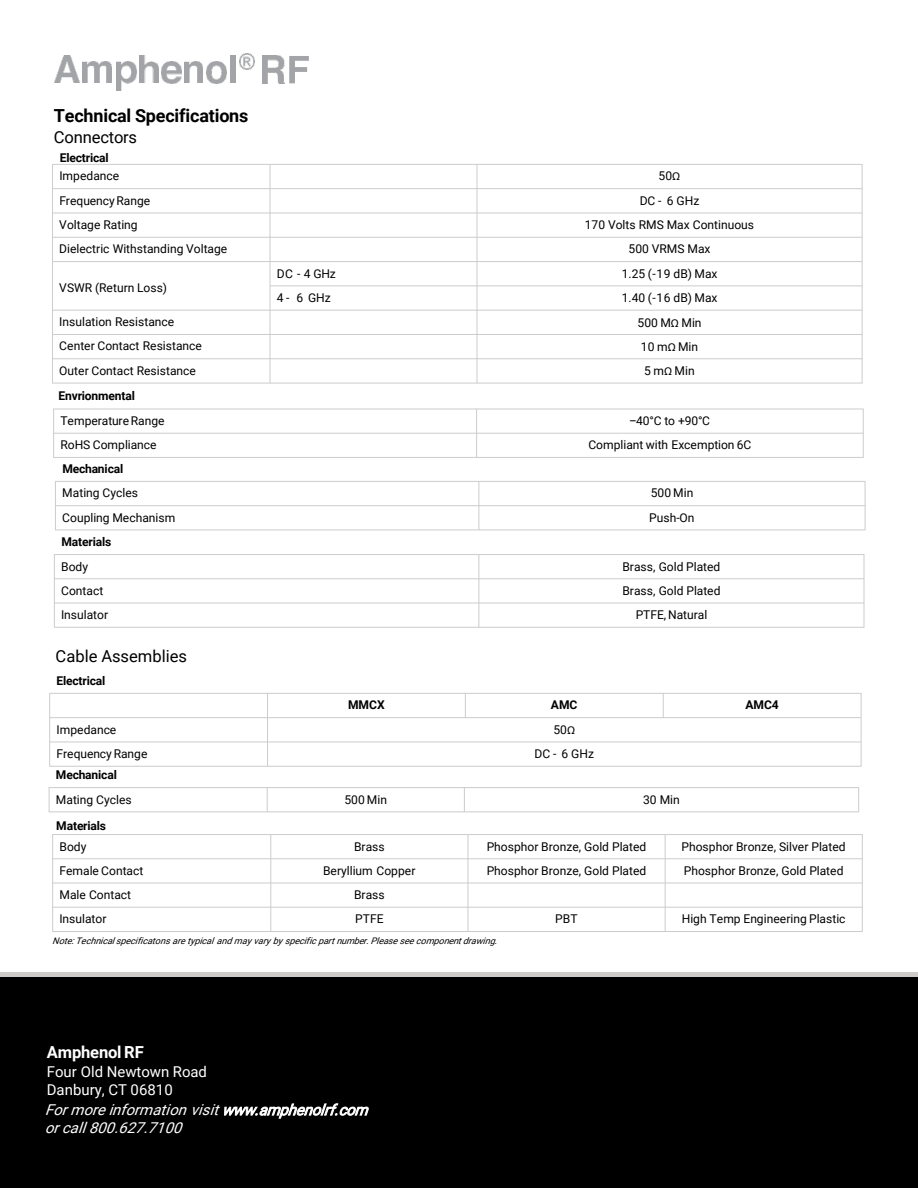
<style>
.page{position:relative;width:918px;height:1188px;background:#fff}
.page>*{position:absolute;margin:0;border:0;box-sizing:border-box;transform-origin:0 0}
.t1{font:700 18px "Roboto";letter-spacing:-.01em;color:#000}
.t2{font:16.5px "Roboto";letter-spacing:-.005em;color:#000}
.t3{font:700 16.5px "Roboto";letter-spacing:-.01em;color:#fff}
.t4{font:italic 15px "Roboto";color:#fff}
.t5{font:15px/18px "Roboto";color:#fff}
.t6{font:12px "Roboto";color:#000}
.t7{font:700 12px "Roboto";letter-spacing:-.01em;color:#000}
.t8{font:italic 9px "Roboto";color:#000}
.s1{font-family:"Calibri"}
.s2{font-family:"Arial"}
</style>
<div class="page">
<img style="left:54px;top:55px;width:26px;height:27px">
<img style="left:83px;top:62px;width:29px;height:20px">
<img style="left:116px;top:62px;width:20px;height:28px">
<img style="left:140px;top:55px;width:18px;height:27px">
<img style="left:161px;top:62px;width:20px;height:21px">
<img style="left:184px;top:62px;width:18px;height:20px">
<img style="left:206px;top:62px;width:21px;height:21px">
<div style="left:231px;top:55px;width:5px;height:27px;background:#a2a4a7"></div>
<img style="left:240px;top:54px;width:15px;height:15px">
<img style="left:262px;top:56px;width:22px;height:27px">
<svg style="left:289px;top:56px;width:20px;height:27px"></svg>
<hr style="left:479px;top:481px;width:1px;height:49px;background:#cdcccb">
<hr style="left:55px;top:505px;width:810px;height:1px;background:#cdcccb">
<hr style="left:55px;top:481px;width:1px;height:49px;background:#cdcccb">
<hr style="left:865px;top:481px;width:1px;height:49px;background:#cdcccb">
<hr style="left:55px;top:481px;width:810px;height:1px;background:#cdcccb">
<hr style="left:55px;top:530px;width:810px;height:1px;background:#cdcccb">
<hr style="left:479px;top:554px;width:1px;height:73px;background:#cdcccb">
<hr style="left:54px;top:579px;width:810px;height:1px;background:#cdcccb">
<hr style="left:54px;top:603px;width:810px;height:1px;background:#cdcccb">
<hr style="left:54px;top:554px;width:1px;height:73px;background:#cdcccb">
<hr style="left:864px;top:554px;width:1px;height:73px;background:#cdcccb">
<hr style="left:54px;top:554px;width:810px;height:1px;background:#cdcccb">
<hr style="left:54px;top:627px;width:810px;height:1px;background:#cdcccb">
<hr style="left:476px;top:409px;width:1px;height:49px;background:#cdcccb">
<hr style="left:53px;top:433px;width:810px;height:1px;background:#cdcccb">
<hr style="left:53px;top:409px;width:1px;height:49px;background:#cdcccb">
<hr style="left:863px;top:409px;width:1px;height:49px;background:#cdcccb">
<hr style="left:53px;top:409px;width:810px;height:1px;background:#cdcccb">
<hr style="left:53px;top:457px;width:810px;height:1px;background:#cdcccb">
<div style="left:0;top:972px;width:918px;height:5px;background:#cdcccb"></div>
<div style="left:0;top:977px;width:918px;height:211px;background:#000"></div>
<hr style="left:267px;top:693px;width:1px;height:73px;background:#cdcccb">
<svg style="left:465px;top:694px;width:1px;height:23px"></svg>
<svg style="left:663px;top:694px;width:1px;height:23px"></svg>
<hr style="left:49px;top:717px;width:812px;height:1px;background:#cdcccb">
<hr style="left:49px;top:742px;width:812px;height:1px;background:#cdcccb">
<hr style="left:49px;top:693px;width:1px;height:73px;background:#cdcccb">
<svg style="left:861px;top:693px;width:1px;height:25px"></svg>
<hr style="left:861px;top:718px;width:1px;height:48px;background:#cdcccb">
<hr style="left:49px;top:693px;width:812px;height:1px;background:#cdcccb">
<hr style="left:49px;top:766px;width:219px;height:1px;background:#cdcccb">
<hr style="left:268px;top:766px;width:593px;height:1px;background:#cdcccb">
<svg style="left:267px;top:788px;width:1px;height:24px"></svg>
<svg style="left:464px;top:788px;width:1px;height:24px"></svg>
<svg style="left:49px;top:788px;width:1px;height:24px"></svg>
<svg style="left:858px;top:788px;width:1px;height:24px"></svg>
<hr style="left:49px;top:787px;width:810px;height:1px;background:#cdcccb">
<hr style="left:49px;top:812px;width:415px;height:1px;background:#cdcccb">
<hr style="left:464px;top:812px;width:395px;height:1px;background:#cdcccb">
<hr style="left:271px;top:834px;width:1px;height:49px;background:#cdcccb">
<svg style="left:271px;top:884px;width:1px;height:47px"></svg>
<hr style="left:468px;top:834px;width:1px;height:49px;background:#cdcccb">
<svg style="left:468px;top:884px;width:1px;height:47px"></svg>
<hr style="left:665px;top:834px;width:1px;height:49px;background:#cdcccb">
<svg style="left:665px;top:884px;width:1px;height:47px"></svg>
<hr style="left:52px;top:859px;width:416px;height:1px;background:#cdcccb">
<hr style="left:468px;top:859px;width:394px;height:1px;background:#cdcccb">
<hr style="left:52px;top:883px;width:810px;height:1px;background:#cdcccb">
<hr style="left:52px;top:907px;width:416px;height:1px;background:#cdcccb">
<hr style="left:468px;top:907px;width:394px;height:1px;background:#cdcccb">
<hr style="left:52px;top:834px;width:1px;height:98px;background:#cdcccb">
<hr style="left:862px;top:834px;width:1px;height:98px;background:#cdcccb">
<hr style="left:52px;top:834px;width:810px;height:1px;background:#cdcccb">
<hr style="left:52px;top:931px;width:810px;height:1px;background:#cdcccb">
<svg style="left:270px;top:165px;width:1px;height:23px"></svg>
<hr style="left:270px;top:189px;width:1px;height:194px;background:#cdcccb">
<svg style="left:477px;top:165px;width:1px;height:23px"></svg>
<hr style="left:477px;top:189px;width:1px;height:194px;background:#cdcccb">
<hr style="left:52px;top:188px;width:810px;height:1px;background:#cdcccb">
<hr style="left:52px;top:213px;width:810px;height:1px;background:#cdcccb">
<hr style="left:52px;top:237px;width:810px;height:1px;background:#cdcccb">
<hr style="left:52px;top:261px;width:810px;height:1px;background:#cdcccb">
<hr style="left:270px;top:286px;width:592px;height:1px;background:#cdcccb">
<hr style="left:52px;top:310px;width:810px;height:1px;background:#cdcccb">
<hr style="left:52px;top:334px;width:810px;height:1px;background:#cdcccb">
<hr style="left:52px;top:359px;width:810px;height:1px;background:#cdcccb">
<hr style="left:52px;top:164px;width:1px;height:219px;background:#cdcccb">
<svg style="left:862px;top:164px;width:1px;height:25px"></svg>
<hr style="left:862px;top:189px;width:1px;height:194px;background:#cdcccb">
<hr style="left:52px;top:164px;width:810px;height:1px;background:#cdcccb">
<hr style="left:52px;top:383px;width:810px;height:1px;background:#cdcccb">
<p class="t1" style="left:54px;top:103px;width:196px">Technical Specifications</p>
<p class="t2" style="left:54px;top:126px;width:85px">Connectors</p>
<p class="t7" style="left:60px;top:149px;width:50px">Electrical</p>
<p class="t6" style="left:59px;top:168px;width:61px">Impedance</p>
<p class="t6" style="left:659px;top:168px;width:23px">50<span class="s1">Ω</span></p>
<p class="t6" style="left:59px;top:192px;width:92px">FrequencyRange</p>
<p class="t6" style="left:640px;top:192px;width:61px">DC - 6 GHz</p>
<p class="t6" style="left:59px;top:216px;width:80px">Voltage Rating</p>
<p class="t6" style="left:585px;top:216px;width:171px">170 Volts RMS Max Continuous</p>
<p class="t6" style="left:59px;top:241px;width:170px">Dielectric Withstanding Voltage</p>
<p class="t6" style="left:629px;top:241px;width:83px">500 VRMS Max</p>
<p class="t6" style="left:59px;top:280px;width:109px">VSWR (Return Loss)</p>
<p class="t6" style="left:277px;top:265px;width:61px">DC - 4GHz</p>
<p class="t6" style="left:622px;top:265px;width:97px">1.25 (-19 dB) Max</p>
<p class="t6" style="left:277px;top:289px;width:55px">4- 6 GHz</p>
<p class="t6" style="left:622px;top:289px;width:97px">1.40 (-16 dB) Max</p>
<p class="t6" style="left:59px;top:313px;width:116px">Insulation Resistance</p>
<p class="t6" style="left:637px;top:314px;width:66px">500 M<span class="s1">Ω</span> Min</p>
<p class="t6" style="left:59px;top:338px;width:144px">Center Contact Resistance</p>
<p class="t6" style="left:641px;top:338px;width:59px">10 m<span class="s1">Ω</span> Min</p>
<p class="t6" style="left:59px;top:362px;width:138px">Outer Contact Resistance</p>
<p class="t6" style="left:644px;top:362px;width:52px">5 m<span class="s1">Ω</span> Min</p>
<p class="t7" style="left:58px;top:387px;width:78px">Envrionmental</p>
<p class="t6" style="left:60px;top:412px;width:106px">TemperatureRange</p>
<p class="t6" style="left:630px;top:412px;width:82px"><span class="s2">−</span>40°C to +90°C</p>
<p class="t6" style="left:60px;top:437px;width:98px">RoHS Compliance</p>
<p class="t6" style="left:588px;top:437px;width:165px">Compliant with Excemption 6C</p>
<p class="t7" style="left:62px;top:461px;width:62px">Mechanical</p>
<p class="t6" style="left:62px;top:485px;width:77px">Mating Cycles</p>
<p class="t6" style="left:651px;top:485px;width:44px">500 Min</p>
<p class="t6" style="left:62px;top:509px;width:114px">Coupling Mechanism</p>
<p class="t6" style="left:649px;top:509px;width:47px">Push-On</p>
<p class="t7" style="left:62px;top:533px;width:51px">Materials</p>
<p class="t6" style="left:61px;top:558px;width:28px">Body</p>
<p class="t6" style="left:622px;top:558px;width:100px">Brass, Gold Plated</p>
<p class="t6" style="left:61px;top:582px;width:44px">Contact</p>
<p class="t6" style="left:622px;top:582px;width:100px">Brass, Gold Plated</p>
<p class="t6" style="left:61px;top:606px;width:49px">Insulator</p>
<p class="t6" style="left:636px;top:606px;width:73px">PTFE, Natural</p>
<p class="t2" style="left:56px;top:644px;width:133px">Cable Assemblies</p>
<p class="t7" style="left:57px;top:673px;width:50px">Electrical</p>
<p class="t7" style="left:348px;top:697px;width:38px">MMCX</p>
<p class="t7" style="left:551px;top:697px;width:28px">AMC</p>
<p class="t7" style="left:745px;top:697px;width:35px">AMC4</p>
<p class="t6" style="left:57px;top:721px;width:61px">Impedance</p>
<p class="t6" style="left:553px;top:721px;width:23px">50<span class="s1">Ω</span></p>
<p class="t6" style="left:56px;top:745px;width:92px">FrequencyRange</p>
<p class="t6" style="left:535px;top:745px;width:61px">DC - 6 GHz</p>
<p class="t7" style="left:56px;top:767px;width:62px">Mechanical</p>
<p class="t6" style="left:56px;top:791px;width:77px">Mating Cycles</p>
<p class="t6" style="left:344px;top:791px;width:44px">500 Min</p>
<p class="t6" style="left:643px;top:791px;width:38px">30 Min</p>
<p class="t7" style="left:56px;top:818px;width:51px">Materials</p>
<p class="t6" style="left:60px;top:838px;width:28px">Body</p>
<p class="t6" style="left:354px;top:838px;width:32px">Brass</p>
<p class="t6" style="left:487px;top:838px;width:161px">Phosphor Bronze, Gold Plated</p>
<p class="t6" style="left:682px;top:838px;width:166px">Phosphor Bronze, Silver Plated</p>
<p class="t6" style="left:60px;top:862px;width:85px">Female Contact</p>
<p class="t6" style="left:323px;top:862px;width:94px">Beryllium Copper</p>
<p class="t6" style="left:487px;top:862px;width:161px">Phosphor Bronze, Gold Plated</p>
<p class="t6" style="left:684px;top:862px;width:161px">Phosphor Bronze, Gold Plated</p>
<p class="t6" style="left:60px;top:886px;width:73px">Male Contact</p>
<p class="t6" style="left:354px;top:886px;width:32px">Brass</p>
<p class="t6" style="left:59px;top:911px;width:49px">Insulator</p>
<p class="t6" style="left:355px;top:911px;width:30px">PTFE</p>
<p class="t6" style="left:555px;top:911px;width:24px">PBT</p>
<p class="t6" style="left:682px;top:911px;width:165px">High Temp Engineering Plastic</p>
<p class="t8" style="left:52px;top:934px;width:450px">Note: Technical specificatons are typicaland may vary byspecific part number. Please see component drawing.</p>
<h2 class="t3" style="left:47px;top:1041px;width:99px">Amphenol RF</h2>
<p class="t5" style="left:47px;top:1062px;width:162px">Four Old Newtown Road<br>Danbury, CT 06810</p>
<p class="t4" style="left:45px;top:1099px;width:331px">For more informationvisit www.amphenolrf.com</p>
<p class="t4" style="left:45px;top:1117px;width:144px">or call 800.627.7100</p>
</div>
